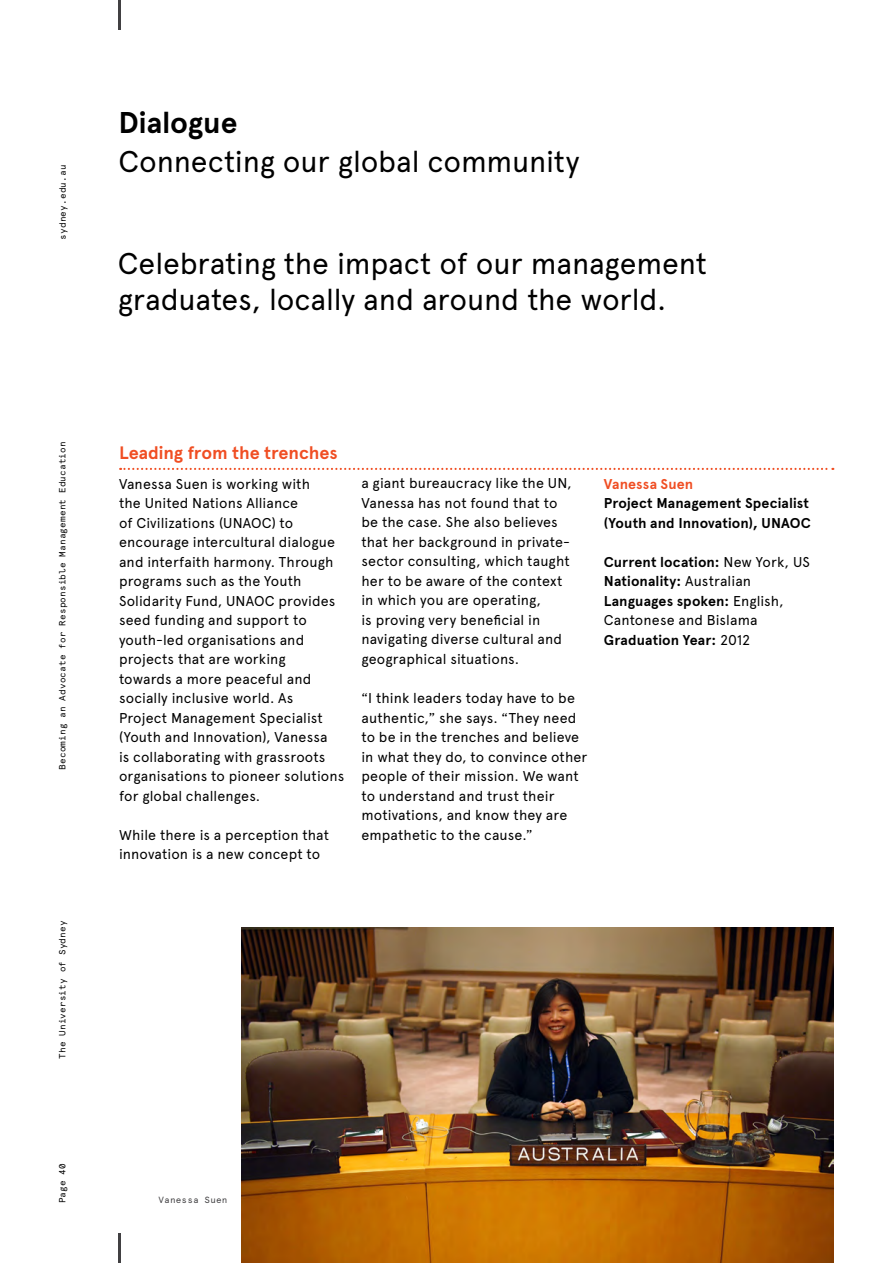
<style>
.page{position:relative;width:893px;height:1263px;background:#fff}
.page>*{position:absolute;margin:0;border:0;box-sizing:border-box;transform-origin:0 0}
.Intro_Text_-_20_24pt{font:30px/36px "Apercu Pro";letter-spacing:-.005em;color:#000}
.Secondary_Heading{font:30px "Apercu Pro";letter-spacing:-.005em;color:#000}
.Page_Heading_-_20_24{font:700 30px "Apercu Pro";color:#000}
.Body_Heading_with_Li{font:700 18px "Apercu Pro";letter-spacing:-.005em;color:#f04e23}
.Body_Text_-_9_5_13pt{font:14.25px/19.5px "Apercu Pro";letter-spacing:.01em;color:#000}
.Body_Text_-_9_5_13pt-2{font:700 14.25px "Apercu Pro";letter-spacing:.01em;color:#000}
.Body_Heading_-_9_5_1{font:700 14.25px/19.5px "Apercu Pro";letter-spacing:.01em;color:#000}
.Body_Heading_-_9_5_1-2{font:700 14.25px "Apercu Pro";letter-spacing:.01em;color:#f04e23}
.t1{font:9px "Apercu Pro Mono";letter-spacing:.02em;color:#000}
.t2{font:9px "Apercu Pro Mono";letter-spacing:.02em;color:#414042}
.s1{font-weight:400}
.s2{font-weight:700}
</style>
<div class="page">
<svg style="left:120px;top:468px;width:713px;height:2px"></svg>
<img style="left:241px;top:927px;width:592px;height:336px">
<hr style="left:118px;top:1233px;width:2px;height:30px;background:#414042">
<hr style="left:118px;top:0;width:2px;height:30px;background:#414042">
<p class="t1" style="left:56px;top:240px;width:76px;rotate:-90deg">sydney.edu.au</p>
<p class="t1" style="left:56px;top:770px;width:330px;rotate:-90deg">Becoming an Advocate for Responsible Management Education</p>
<p class="t1" style="left:56px;top:1059px;width:140px;rotate:-90deg">The University of Sydney</p>
<p class="t1" style="left:56px;top:1203px;width:42px;rotate:-90deg">Page 40</p>
<p class="Page_Heading_-_20_24" style="left:118px;top:100px;width:120px">Dialogue</p>
<p class="Secondary_Heading" style="left:118px;top:139px;width:463px">Connecting our global community</p>
<p class="Intro_Text_-_20_24pt" style="left:118px;top:243px;width:591px">Celebrating the impact of our management graduates, locally and around the world.</p>
<p class="Body_Heading_with_Li" style="left:119px;top:439px;width:220px">Leading from the trenches</p>
<p class="Body_Text_-_9_5_13pt" style="left:119px;top:473px;width:227px">Vanessa Suen is working with<br>the United Nations Alliance<br>of Civilizations (UNAOC) to encourage intercultural dialogue and interfaith harmony. Through programs such as the Youth<br>Solidarity Fund, UNAOC provides seed funding and support to youth-led organisations and projects that are working<br>towards a more peaceful and socially inclusive world. As<br>Project Management Specialist (Youth and Innovation), Vanessa<br>is collaborating with grassroots organisations to pioneer solutions for global challenges.</p>
<p class="Body_Text_-_9_5_13pt" style="left:119px;top:824px;width:212px">While there is a perception that innovation is a new concept to</p>
<p class="Body_Text_-_9_5_13pt" style="left:361px;top:473px;width:212px">a giant bureaucracy like the UN,<br>Vanessa has not found that to be the case. She also believes that her background in private&shy;sector consulting, which taught her to be aware of the context in which you are operating,<br>is proving very beneficial in navigating diverse cultural and geographical situations.</p>
<p class="Body_Text_-_9_5_13pt" style="left:361px;top:687px;width:228px">“I think leaders today have to be authentic,” she says. “They need to be in the trenches and believe in what they do, to convince other people of their mission. We want to understand and trust their motivations, and know they are empathetic to the cause.”</p>
<p class="Body_Heading_-_9_5_1-2" style="left:604px;top:473px;width:91px">Vanessa Suen</p>
<p class="Body_Heading_-_9_5_1" style="left:604px;top:493px;width:208px">Project Management Specialist (Youth and Innovation), UNAOC</p>
<p class="Body_Text_-_9_5_13pt-2" style="left:604px;top:551px;width:208px">Current location: <span class="s1">New York, US</span></p>
<p class="Body_Text_-_9_5_13pt-2" style="left:604px;top:570px;width:149px">Nationality: <span class="s1">Australian</span></p>
<p class="Body_Text_-_9_5_13pt" style="left:604px;top:590px;width:181px"><span class="s2">Languages spoken:</span> English,<br>Cantonese and Bislama</p>
<p class="Body_Text_-_9_5_13pt-2" style="left:604px;top:629px;width:148px">Graduation Year: <span class="s1">2012</span></p>
<p class="t2" style="left:159px;top:1193px;width:70px">Vanessa Suen</p>
</div>
